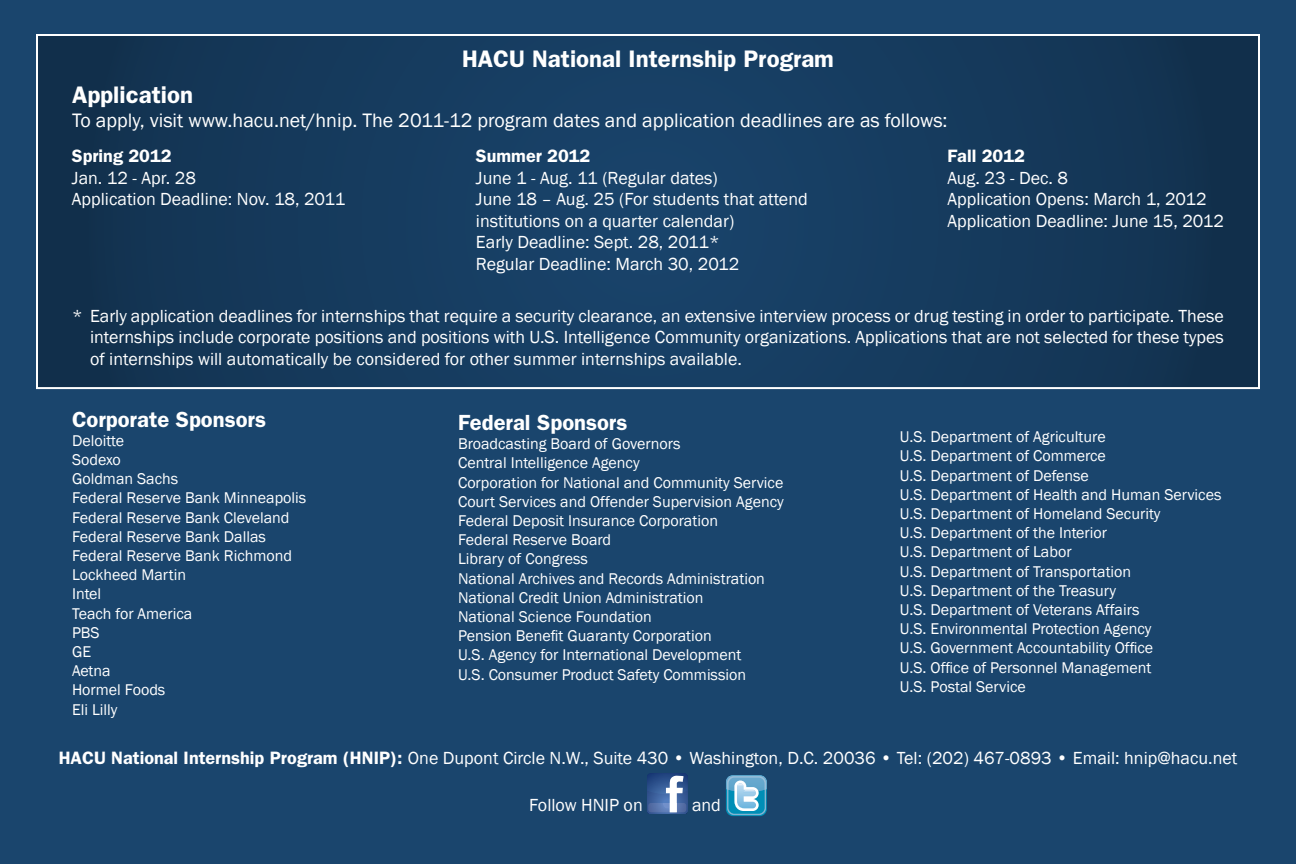
<style>
.page{position:relative;width:1296px;height:864px;background:#1a456d}
.page>*{position:absolute;margin:0;border:0;box-sizing:border-box;transform-origin:0 0}
.t1{font:600 24px "Franklin Gothic";color:#fff}
.t2{font:600 22px "Franklin Gothic";color:#fff}
.t3{font:20px "Franklin Gothic";color:#fff}
.t4{font:18px/21.6px "Franklin Gothic";color:#fff}
.t5{font:600 18px "Franklin Gothic";color:#fff}
.t6{font:16px/19.2px "Franklin Gothic";color:#fff}
.s1{font-weight:600}
</style>
<div class="page">
<svg style="left:647px;top:773px;width:41px;height:41px;background:#627dac"></svg>
<svg style="left:726px;top:775px;width:41px;height:41px"></svg>
<hr style="left:726px;top:775px;width:41px;height:1px;background:#6dabd0">
<hr style="left:726px;top:776px;width:41px;height:1px;background:#6caacf">
<hr style="left:726px;top:777px;width:41px;height:1px;background:#6baacf">
<hr style="left:726px;top:778px;width:41px;height:1px;background:#6aa9cf">
<hr style="left:726px;top:779px;width:41px;height:1px;background:#69a9ce">
<hr style="left:726px;top:780px;width:41px;height:1px;background:#67a8ce">
<hr style="left:726px;top:781px;width:41px;height:1px;background:#66a8ce">
<hr style="left:726px;top:782px;width:41px;height:1px;background:#65a8cd">
<hr style="left:726px;top:783px;width:41px;height:1px;background:#64a7cd">
<hr style="left:726px;top:784px;width:41px;height:1px;background:#63a7cd">
<hr style="left:726px;top:785px;width:41px;height:1px;background:#62a6cc">
<hr style="left:726px;top:786px;width:41px;height:1px;background:#61a6cc">
<hr style="left:726px;top:787px;width:41px;height:1px;background:#5fa5cb">
<hr style="left:726px;top:788px;width:41px;height:1px;background:#5ea5cb">
<hr style="left:726px;top:789px;width:41px;height:1px;background:#5da4ca">
<hr style="left:726px;top:790px;width:41px;height:1px;background:#5ca4ca">
<hr style="left:726px;top:791px;width:41px;height:1px;background:#5ba4ca">
<svg style="left:727px;top:776px;width:39px;height:39px"></svg>
<svg style="left:39px;top:37px;width:1218px;height:349px"></svg>
<div style="left:36px;top:34px;width:1224px;height:355px;border:2px solid #fff"></div>
<h1 class="t1" style="left:462px;top:45px;width:373px">HACU National Internship Program</h1>
<h1 class="t1" style="left:72px;top:81px;width:122px">Application</h1>
<p class="t3" style="left:72px;top:108px;width:877px">To apply, visit www.hacu.net/hnip. The 2011-12 program dates and application deadlines are as follows:</p>
<p class="t5" style="left:476px;top:145px;width:116px">Summer 2012</p>
<p class="t4" style="left:476px;top:167px;width:333px">June 1 - Aug. 11 (Regular dates)<br>June 18 – Aug. 25 (For students that attend institutions on a quarter calendar)<br>Early Deadline: Sept. 28, 2011*<br>Regular Deadline: March 30, 2012</p>
<p class="t5" style="left:72px;top:145px;width:101px">Spring 2012</p>
<p class="t4" style="left:72px;top:167px;width:275px">Jan. 12 - Apr. 28<br>Application Deadline: Nov. 18, 2011</p>
<p class="t5" style="left:948px;top:145px;width:79px">Fall 2012</p>
<p class="t4" style="left:948px;top:167px;width:278px">Aug. 23 - Dec. 8<br>Application Opens: March 1, 2012<br>Application Deadline: June 15, 2012</p>
<p class="t4" style="left:90px;top:305px;width:1135px;text-align:justify;text-indent:-18px">* Early application deadlines for internships that require a security clearance, an extensive interview process or drug testing in order to participate. These internships include corporate positions and positions with U.S. Intelligence Community organizations. Applications that are not selected for these types of internships will automatically be considered for other summer internships available.</p>
<h2 class="t2" style="left:72px;top:406px;width:196px">Corporate Sponsors</h2>
<p class="t6" style="left:72px;top:431px;width:236px">Deloitte<br>Sodexo<br>Goldman Sachs<br>Federal Reserve Bank Minneapolis<br>Federal Reserve Bank Cleveland<br>Federal Reserve Bank Dallas<br>Federal Reserve Bank Richmond<br>Lockheed Martin<br>Intel<br>Teach for America<br>PBS<br>GE<br>Aetna<br>Hormel Foods<br>Eli Lilly</p>
<h2 class="t2" style="left:458px;top:409px;width:171px">Federal Sponsors</h2>
<p class="t6" style="left:458px;top:435px;width:327px">Broadcasting Board of Governors<br>Central Intelligence Agency<br>Corporation for National and Community Service Court Services and Offender Supervision Agency Federal Deposit Insurance Corporation<br>Federal Reserve Board<br>Library of Congress<br>National Archives and Records Administration National Credit Union Administration<br>National Science Foundation<br>Pension Benefit Guaranty Corporation<br>U.S. Agency for International Development<br>U.S. Consumer Product Safety Commission</p>
<p class="t6" style="left:900px;top:428px;width:323px">U.S. Department of Agriculture<br>U.S. Department of Commerce<br>U.S. Department of Defense<br>U.S. Department of Health and Human Services U.S. Department of Homeland Security<br>U.S. Department of the Interior<br>U.S. Department of Labor<br>U.S. Department of Transportation<br>U.S. Department of the Treasury<br>U.S. Department of Veterans Affairs<br>U.S. Environmental Protection Agency<br>U.S. Government Accountability Office<br>U.S. Office of Personnel Management<br>U.S. Postal Service</p>
<p class="t4" style="left:59px;top:748px;width:1180px"><span class="s1">HACU National Internship Program (HNIP):</span> One Dupont Circle N.W., Suite 430 • Washington, D.C. 20036 • Tel: (202) 467-0893 • Email: hnip@hacu.net</p>
<p class="t4" style="left:529px;top:795px;width:115px">Follow HNIP on</p>
<p class="t4" style="left:692px;top:795px;width:30px">and</p>
</div>
